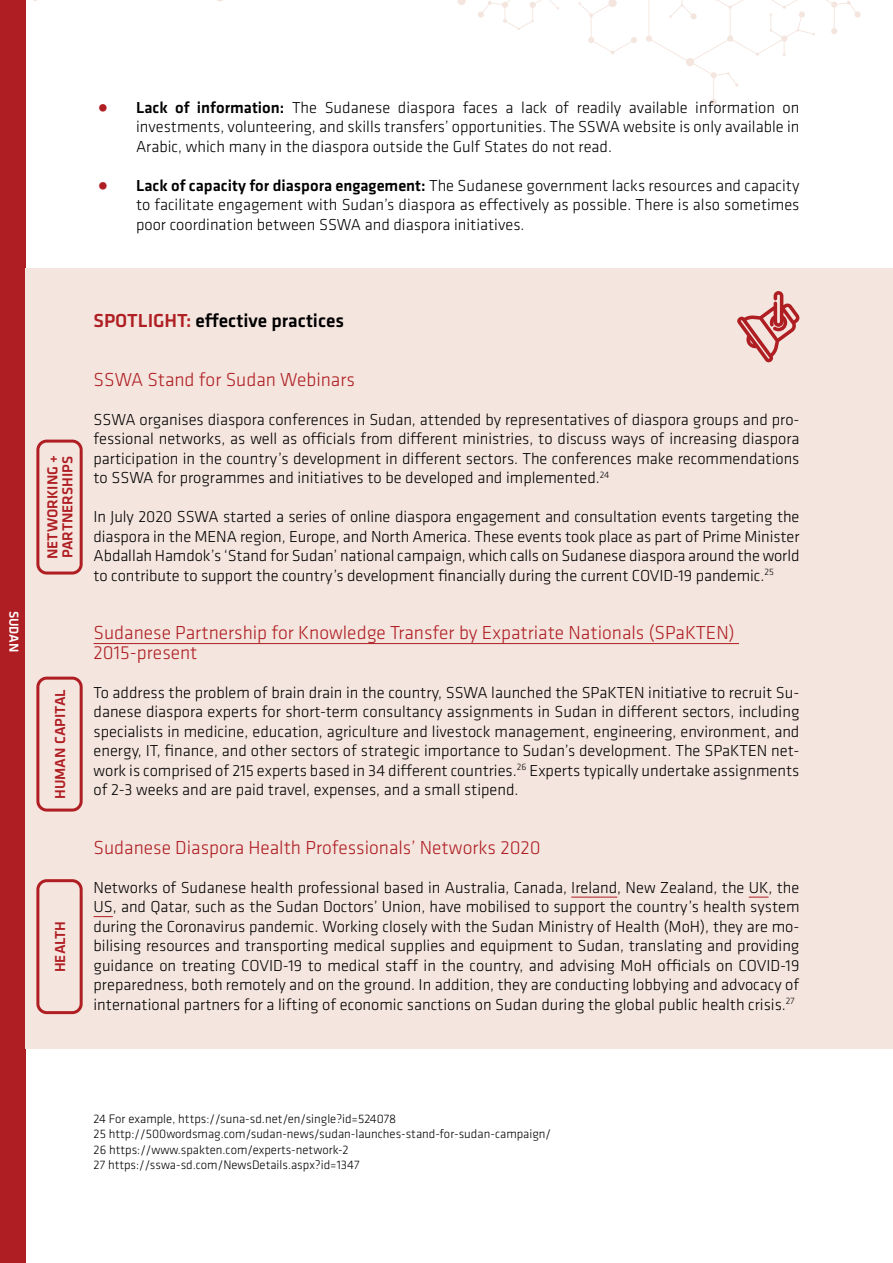
<style>
.page{position:relative;width:893px;height:1263px;background:#fff}
.page>*{position:absolute;margin:0;border:0;box-sizing:border-box;transform-origin:0 0}
.t1{font:300 19.5px/19.5px "Klavika";color:#af1e23}
.t2{font:500 19.5px "Klavika";color:#000}
.t3{font:300 16.5px/19.5px "Klavika";color:#000;text-align:justify}
.t4{font:500 15px/15px "Klavika";color:#af1e23}
.t5{font:500 13.5px "Klavika";color:#fff}
.t6{font:300 12.75px/15.6px "Klavika";color:#000}
.s1{color:#af1e23}
.s2{font-weight:500}
</style>
<div class="page">
<div style="left:0;top:0;width:26px;height:1263px;background:#af1e23"></div>
<svg style="left:578px;top:0;width:59px;height:55px"></svg>
<svg style="left:457px;top:0;width:102px;height:30px"></svg>
<svg style="left:646px;top:0;width:215px;height:105px"></svg>
<div style="left:26px;top:269px;width:867px;height:780px;background:#f4e5de"></div>
<hr style="left:892px;top:112px;width:1px;height:468px;background:#f4e5de">
<svg style="left:737px;top:291px;width:63px;height:71px"></svg>
<hr style="left:94px;top:643px;width:645px;height:1px;background:#af1e23">
<hr style="left:571px;top:897px;width:46px;height:1px;background:#af1e23">
<svg style="left:749px;top:897px;width:19px;height:1px"></svg>
<svg style="left:94px;top:916px;width:19px;height:1px"></svg>
<svg style="left:36px;top:440px;width:47px;height:134px"></svg>
<svg style="left:36px;top:677px;width:47px;height:134px"></svg>
<svg style="left:36px;top:879px;width:47px;height:135px"></svg>
<p class="t3" style="left:136px;top:97px;width:665px;text-indent:-43px"><span class="s1">•</span> <span class="s2">Lack of information:</span> The Sudanese diaspora faces a lack of readily available information on investments, volunteering, and skills transfers’ opportunities. The SSWA website is only available in Arabic, which many in the diaspora outside the Gulf States do not read.</p>
<p class="t3" style="left:136px;top:175px;width:665px;text-indent:-43px"><span class="s1">•</span> <span class="s2">Lack of capacity for diaspora engagement:</span> The Sudanese government lacks resources and capacity to facilitate engagement with Sudan’s diaspora as effectively as possible. There is also sometimes poor coordination between SSWA and diaspora initiatives.</p>
<p class="t5" style="left:23px;top:610px;width:43px;rotate:90deg">SUDAN</p>
<p class="t4" style="left:45px;top:559px;width:105px;rotate:-90deg">NETWORKING +<br>PARTNERSHIPS</p>
<p class="t4" style="left:52px;top:799px;width:111px;rotate:-90deg">HUMAN CAPITAL</p>
<p class="t4" style="left:52px;top:972px;width:53px;rotate:-90deg">HEALTH</p>
<p class="t2" style="left:94px;top:307px;width:252px"><span class="s1">SPOTLIGHT:</span> effective practices</p>
<p class="t1" style="left:94px;top:369px;width:263px">SSWA Stand for Sudan Webinars</p>
<p class="t3" style="left:94px;top:409px;width:707px">SSWA organises diaspora conferences in Sudan, attended by representatives of diaspora groups and pro&shy;fessional networks, as well as officials from different ministries, to discuss ways of increasing diaspora participation in the country’s development in different sectors. The conferences make recommendations to SSWA for programmes and initiatives to be developed and implemented.<sup>24</sup></p>
<p class="t3" style="left:94px;top:507px;width:707px">In July 2020 SSWA started a series of online diaspora engagement and consultation events targeting the diaspora in the MENA region, Europe, and North America. These events took place as part of Prime Minister Abdallah Hamdok’s ‘Stand for Sudan’ national campaign, which calls on Sudanese diaspora around the world to contribute to support the country’s development financially during the current COVID-19 pandemic.<sup>25</sup></p>
<p class="t1" style="left:94px;top:623px;width:643px">Sudanese Partnership for Knowledge Transfer by Expatriate Nationals (SPaKTEN)<br>2015-present</p>
<p class="t3" style="left:94px;top:682px;width:707px">To address the problem of brain drain in the country, SSWA launched the SPaKTEN initiative to recruit Su&shy;danese diaspora experts for short-term consultancy assignments in Sudan in different sectors, including specialists in medicine, education, agriculture and livestock management, engineering, environment, and energy, IT, finance, and other sectors of strategic importance to Sudan’s development. The SPaKTEN net&shy;work is comprised of 215 experts based in 34 different countries.<sup>26</sup> Experts typically undertake assignments of 2-3 weeks and are paid travel, expenses, and a small stipend.</p>
<p class="t1" style="left:94px;top:837px;width:449px">Sudanese Diaspora Health Professionals’ Networks 2020</p>
<p class="t3" style="left:94px;top:877px;width:707px">Networks of Sudanese health professional based in Australia, Canada, Ireland, New Zealand, the UK, the US, and Qatar, such as the Sudan Doctors’ Union, have mobilised to support the country’s health system during the Coronavirus pandemic. Working closely with the Sudan Ministry of Health (MoH), they are mo&shy;bilising resources and transporting medical supplies and equipment to Sudan, translating and providing guidance on treating COVID-19 to medical staff in the country, and advising MoH officials on COVID-19 preparedness, both remotely and on the ground. In addition, they are conducting lobbying and advocacy of international partners for a lifting of economic sanctions on Sudan during the global public health crisis.<sup>27</sup></p>
<p class="t6" style="left:94px;top:1110px;width:459px">24 For example, https://suna-sd.net/en/single?id=524078<br>25 http://500wordsmag.com/sudan-news/sudan-launches-stand-for-sudan-campaign/ 26 https://www.spakten.com/experts-network-2<br>27 https://sswa-sd.com/NewsDetails.aspx?id=1347</p>
</div>
